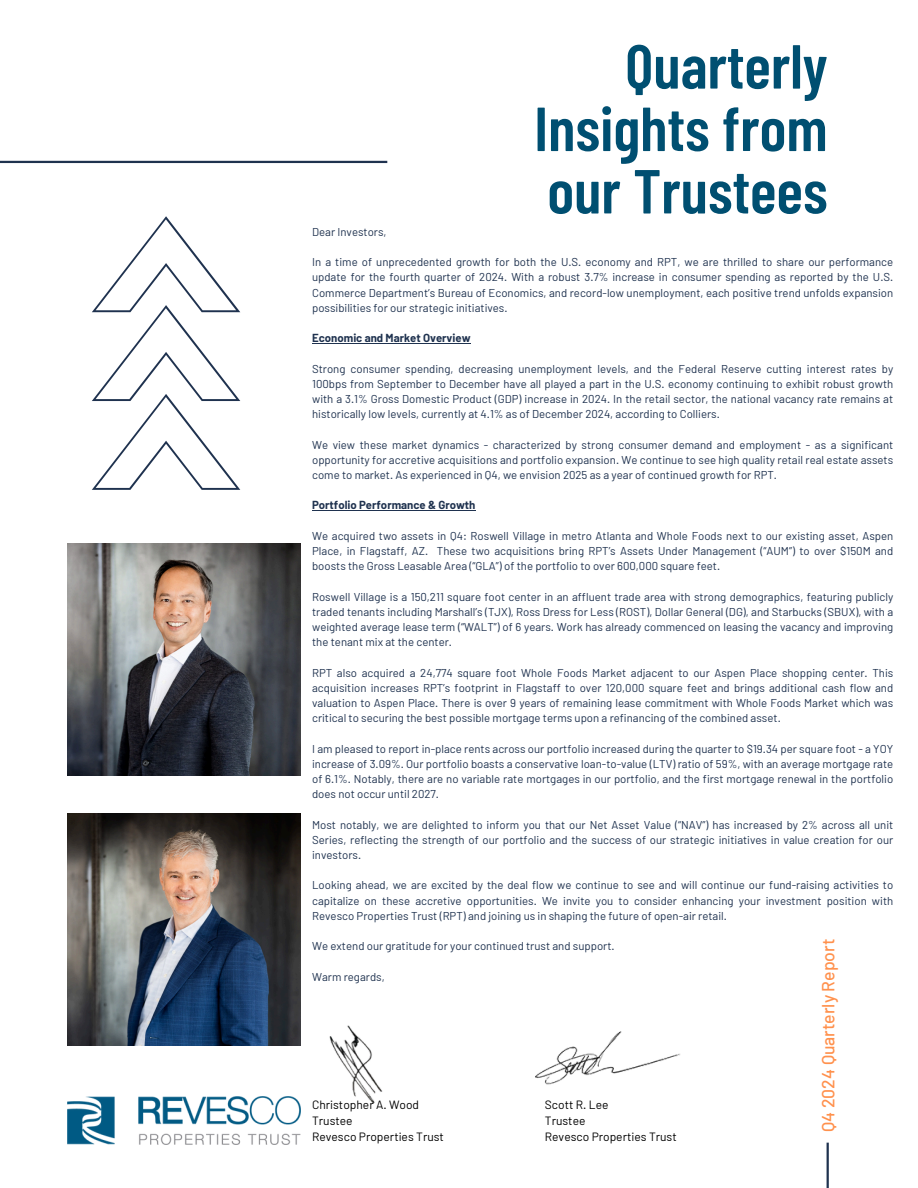
<style>
.page{position:relative;width:918px;height:1188px;background:#fff}
.page>*{position:absolute;margin:0;border:0;box-sizing:border-box;transform-origin:0 0}
.t1{font:600 62.1px/62.4px "Barlow Condensed";color:#004f71;text-align:justify}
.t2{font:500 17.55px "Barlow";color:#ff914d}
.t3{font:12px "Barlow";color:#000}
.t4{font:11.4px/15.1px "Barlow";color:#1f324f;text-align:justify}
.t5{font:700 11.4px "Barlow";color:#1f324f}
</style>
<div class="page">
<hr style="left:0;top:161px;width:387px;height:2px;background:#1f324f">
<svg style="left:92px;top:216px;width:148px;height:274px"></svg>
<hr style="left:827px;top:1143px;width:2px;height:45px;background:#1f324f">
<img style="left:67px;top:1096px;width:233px;height:49px">
<img style="left:67px;top:813px;width:233px;height:233px">
<img style="left:67px;top:543px;width:233px;height:233px">
<img style="left:329px;top:1025px;width:54px;height:79px">
<img style="left:535px;top:1031px;width:145px;height:54px">
<hr style="left:312px;top:343px;width:159px;height:1px;background:#1f324f">
<hr style="left:312px;top:510px;width:164px;height:1px;background:#1f324f">
<p class="t1" style="left:534px;top:33px;width:295px;text-indent:91px">Quarterly Insights from our Trustees</p>
<h1 class="t4" style="left:312px;top:224px;width:76px">Dear Investors,</h1>
<p class="t4" style="left:312px;top:254px;width:583px">In a time of unprecedented growth for both the U.S. economy and RPT, we are thrilled to share our performance update for the fourth quarter of 2024. With a robust 3.7% increase in consumer spending as reported by the U.S.<br>Commerce Department’s Bureau of Economics, and record-low unemployment, each positive trend unfolds expansion possibilities for our strategic initiatives.</p>
<p class="t5" style="left:312px;top:331px;width:160px">Economic and Market Overview</p>
<p class="t4" style="left:312px;top:360px;width:583px">Strong consumer spending, decreasing unemployment levels, and the Federal Reserve cutting interest rates by 100bps from September to December have all played a part in the U.S. economy continuing to exhibit robust growth with a 3.1% Gross Domestic Product (GDP) increase in 2024. In the retail sector, the national vacancy rate remains at historically low levels, currently at 4.1% as of December 2024, according to Colliers.</p>
<p class="t4" style="left:312px;top:436px;width:583px">We view these market dynamics - characterized by strong consumer demand and employment - as a significant opportunity for accretive acquisitions and portfolio expansion. We continue to see high quality retail real estate assets come to market. As experienced in Q4, we envision 2025 as a year of continued growth for RPT.</p>
<h3 class="t5" style="left:312px;top:498px;width:165px">Portfolio Performance &amp; Growth</h3>
<p class="t4" style="left:312px;top:528px;width:583px">We acquired two assets in Q4: Roswell Village in metro Atlanta and Whole Foods next to our existing asset, Aspen Place, in Flagstaff, AZ. These two acquisitions bring RPT’s Assets Under Management (“AUM”) to over $150M and boosts the Gross Leasable Area (“GLA”) of the portfolio to over 600,000 square feet.</p>
<p class="t4" style="left:312px;top:588px;width:583px">Roswell Village is a 150,211 square foot center in an affluent trade area with strong demographics, featuring publicly traded tenants including Marshall’s (TJX), Ross Dress for Less (ROST), Dollar General (DG), and Starbucks (SBUX), with a weighted average lease term (“WALT”) of 6 years. Work has already commenced on leasing the vacancy and improving the tenant mix at the center.</p>
<h3 class="t4" style="left:312px;top:664px;width:583px">RPT also acquired a 24,774 square foot Whole Foods Market adjacent to our Aspen Place shopping center. This acquisition increases RPT’s footprint in Flagstaff to over 120,000 square feet and brings additional cash flow and valuation to Aspen Place. There is over 9 years of remaining lease commitment with Whole Foods Market which was critical to securing the best possible mortgage terms upon a refinancing of the combined asset.</h3>
<p class="t4" style="left:312px;top:740px;width:583px">I am pleased to report in-place rents across our portfolio increased during the quarter to $19.34 per square foot - a YOY increase of 3.09%. Our portfolio boasts a conservative loan-to-value (LTV) ratio of 59%, with an average mortgage rate of 6.1%. Notably, there are no variable rate mortgages in our portfolio, and the first mortgage renewal in the portfolio does not occur until 2027.</p>
<p class="t4" style="left:312px;top:816px;width:583px">Most notably, we are delighted to inform you that our Net Asset Value (“NAV”) has increased by 2% across all unit Series, reflecting the strength of our portfolio and the success of our strategic initiatives in value creation for our investors.</p>
<p class="t4" style="left:312px;top:877px;width:583px">Looking ahead, we are excited by the deal flow we continue to see and will continue our fund-raising activities to capitalize on these accretive opportunities. We invite you to consider enhancing your investment position with Revesco Properties Trust (RPT) and joining us in shaping the future of open-air retail.</p>
<p class="t4" style="left:312px;top:938px;width:304px">We extend our gratitude for your continued trust and support.</p>
<p class="t4" style="left:312px;top:968px;width:74px">Warm regards,</p>
<p class="t2" style="left:817px;top:1132px;width:195px;rotate:-90deg">Q4 2024 Quarterly Report</p>
<p class="t3" style="left:312px;top:1097px;width:109px">Christopher A. Wood</p>
<h2 class="t3" style="left:312px;top:1113px;width:42px">Trustee</h2>
<p class="t3" style="left:312px;top:1129px;width:133px">Revesco Properties Trust</p>
<p class="t3" style="left:545px;top:1097px;width:65px">Scott R. Lee</p>
<p class="t3" style="left:545px;top:1113px;width:42px">Trustee</p>
<p class="t3" style="left:545px;top:1129px;width:133px">Revesco Properties Trust</p>
</div>
